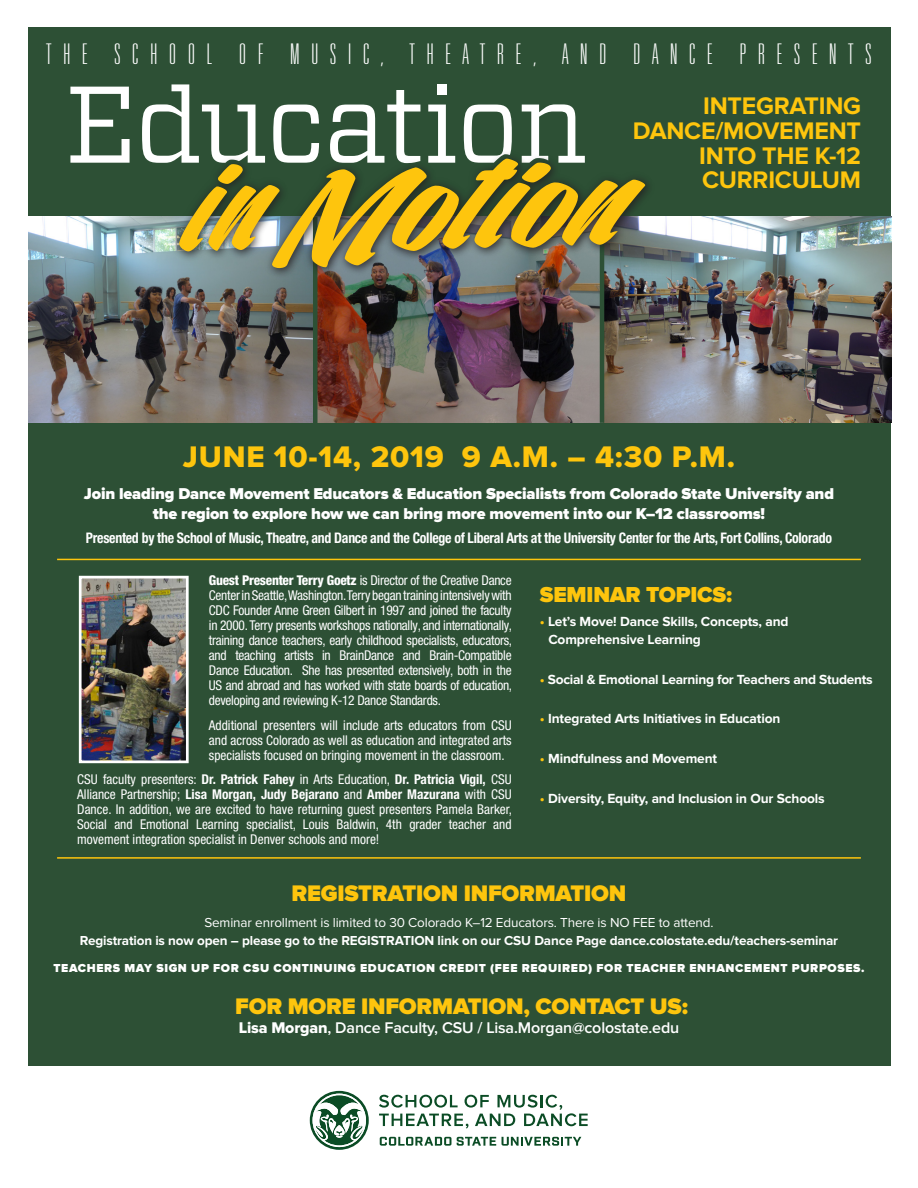
<style>
.page{position:relative;width:918px;height:1188px;background:#fff}
.page>*{position:absolute;margin:0;border:0;box-sizing:border-box;transform-origin:0 0}
.t1{font:30.9px "Proxima Nova Extrabld";letter-spacing:.025em;color:#fec50d}
.t2{font:100 ultra-condensed 28.5px "Univers";letter-spacing:.42em;color:#fff}
.t3{font:700 24.9px/24.9px "Proxima Nova";letter-spacing:-.01em;color:#fec50d;text-align:right}
.t4{font:900 23.4px "Proxima Nova";letter-spacing:-.01em;color:#fec50d}
.t5{font:900 22.5px "Proxima Nova";letter-spacing:-.01em;color:#fec50d}
.t6{font:900 16.35px "Proxima Nova";letter-spacing:-.01em;color:#fff}
.t7{font:600 16.05px "Proxima Nova";letter-spacing:-.01em;color:#fff}
.t8{font:700 condensed 14.55px "Helvetica Neue LT Pro";letter-spacing:-.02em;color:#fff;scale:.95 1}
.t9{font:700 13.65px/18px "Proxima Nova";letter-spacing:-.01em;color:#fff}
.t10{font:condensed 13.5px/15px "Helvetica Neue LT Pro";color:#fff;text-align:justify}
.t11{font:700 13.5px/18px "Proxima Nova";letter-spacing:-.01em;color:#fff;text-align:center}
.t12{font:900 12px "Proxima Nova";letter-spacing:.05em;color:#fff}
.s1{font-weight:800}
.s2{font-weight:700}
.s3{color:#fec50d}
.s4{font-weight:400}
.s5{font-family:"Proxima Nova Extrabld";font-weight:400}
</style>
<div class="page">
<div style="left:28px;top:27px;width:863px;height:1039px;background:#2d5035"></div>
<img style="left:83px;top:580px;width:102px;height:179px">
<div style="left:79px;top:576px;width:110px;height:187px;border:3px solid #fff"></div>
<img style="left:28px;top:217px;width:572px;height:206px">
<img style="left:604px;top:217px;width:287px;height:206px">
<div style="left:313px;top:217px;width:5px;height:215px;background:#2d5035"></div>
<svg style="left:380px;top:1137px;width:71px;height:9px"></svg>
<svg style="left:457px;top:1137px;width:39px;height:9px"></svg>
<svg style="left:502px;top:1137px;width:79px;height:9px"></svg>
<svg style="left:310px;top:1091px;width:59px;height:59px"></svg>
<svg style="left:379px;top:1095px;width:209px;height:34px"></svg>
<svg style="left:70px;top:87px;width:60px;height:76px"></svg>
<div style="left:170px;top:150px;width:484px;height:128px;background:#231f20;opacity:.35"></div>
<svg style="left:142px;top:84px;width:503px;height:184px"></svg>
<hr style="left:57px;top:559px;width:804px;height:1px;background:#fec50d">
<hr style="left:57px;top:857px;width:804px;height:2px;background:#fec50d">
<p class="t2" style="left:47px;top:39px;width:826px">THE SCHOOL OF MUSIC, THEATRE, AND DANCE PRESENTS</p>
<p class="t3" style="left:633px;top:94px;width:230px">INTEGRATING<br>DANCE/MOVEMENT<br>INTO THE K-12<br>CURRICULUM</p>
<p class="t1" style="left:183px;top:439px;width:554px">JUNE 10-14, 2019 9 A.M. – 4:30 P.M.</p>
<p class="t6" style="left:84px;top:484px;width:752px">Join leading Dance Movement Educators &amp; Education Specialists from Colorado State University and</p>
<p class="t6" style="left:153px;top:504px;width:614px">the region to explore how we can bring more movement into our K–12 classrooms!</p>
<p class="t8" style="left:86px;top:530px;width:787px">Presented by the School of Music, Theatre, and Dance and the College of Liberal Arts at the University Center for the Arts, Fort Collins, Colorado</p>
<p class="t10" style="left:209px;top:573px;width:305px"><span class="s1">Guest Presenter Terry Goetz</span> is Director of the Creative Dance Center in Seattle, Washington. Terry began training intensively with CDC Founder Anne Green Gilbert in 1997 and joined the faculty in 2000. Terry presents workshops nationally, and internationally, training dance teachers, early childhood specialists, educators, and teaching artists in BrainDance and Brain-Compatible Dance Education. She has presented extensively, both in the US and abroad and has worked with state boards of education, developing and reviewing K-12 Dance Standards.</p>
<p class="t10" style="left:209px;top:717px;width:304px">Additional presenters will include arts educators from CSU and across Colorado as well as education and integrated arts specialists focused on bringing movement in the classroom.</p>
<p class="t10" style="left:77px;top:772px;width:436px">CSU faculty presenters: <span class="s2">Dr. Patrick Fahey</span> in Arts Education, <span class="s2">Dr. Patricia Vigil,</span> CSU Alliance Partnership; <span class="s2">Lisa Morgan, Judy Bejarano</span> and <span class="s2">Amber Mazurana</span> with CSU Dance. In addition, we are excited to have returning guest presenters Pamela Barker, Social and Emotional Learning specialist, Louis Baldwin, 4th grader teacher and movement integration specialist in Denver schools and more!</p>
<p class="t5" style="left:540px;top:581px;width:194px">SEMINAR TOPICS:</p>
<p class="t9" style="left:548px;top:613px;width:242px;text-indent:-8px"><span class="s3">•</span> Let’s Move! Dance Skills, Concepts, and<br>Comprehensive Learning</p>
<p class="t9" style="left:540px;top:670px;width:334px"><span class="s3">•</span> Social &amp; Emotional Learning for Teachers and Students</p>
<p class="t9" style="left:540px;top:710px;width:242px"><span class="s3">•</span> Integrated Arts Initiatives in Education</p>
<p class="t9" style="left:540px;top:750px;width:179px"><span class="s3">•</span> Mindfulness and Movement</p>
<p class="t9" style="left:540px;top:789px;width:286px"><span class="s3">•</span> Diversity, Equity, and Inclusion in Our Schools</p>
<p class="t4" style="left:292px;top:879px;width:336px">REGISTRATION INFORMATION</p>
<p class="t11" style="left:80px;top:914px;width:760px"><span class="s4">Seminar enrollment is limited to 30 Colorado K–12 Educators. There is NO FEE to attend.<br></span>Registration is now open – please go to the REGISTRATION link on our CSU Dance Page dance.colostate.edu/teachers-seminar</p>
<p class="t12" style="left:54px;top:961px;width:812px">TEACHERS MAY SIGN UP FOR CSU CONTINUING EDUCATION CREDIT (FEE REQUIRED) FOR TEACHER ENHANCEMENT PURPOSES.</p>
<p class="t4" style="left:235px;top:993px;width:454px">FOR MORE INFORMATION, CONTACT US:</p>
<p class="t7" style="left:239px;top:1019px;width:442px"><span class="s5">Lisa Morgan</span>, Dance Faculty, CSU / Lisa.Morgan@colostate.edu</p>
</div>
